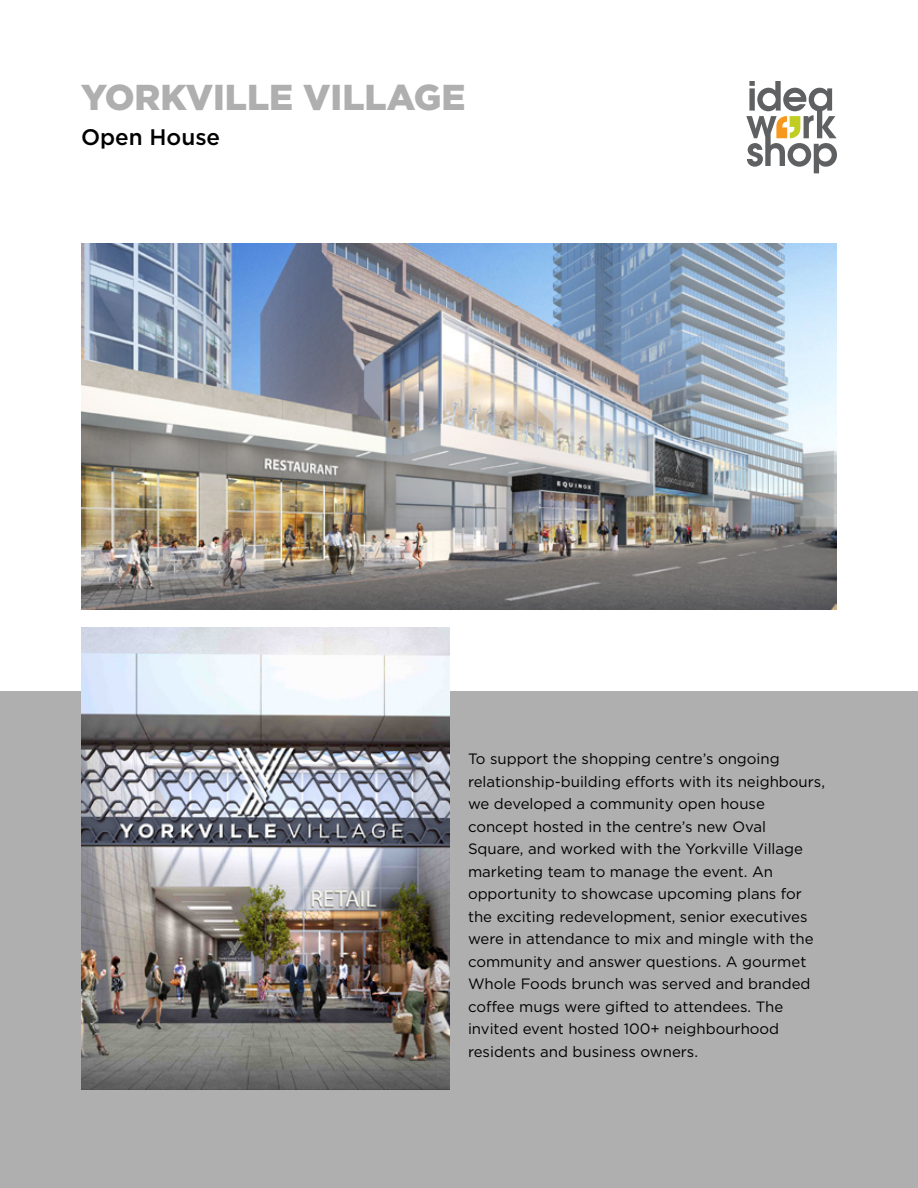
<style>
.page{position:relative;width:918px;height:1188px;background:#fff}
.page>*{position:absolute;margin:0;border:0;box-sizing:border-box;transform-origin:0 0}
.t1{font:900 36px "Gotham";color:#afafb0}
.t2{font:500 22.5px "Gotham";color:#000}
.t3{font:15px/22.5px "Gotham";color:#000}
</style>
<div class="page">
<svg style="left:746px;top:81px;width:91px;height:92px"></svg>
<div style="left:0;top:691px;width:918px;height:497px;background:#afafb0"></div>
<img style="left:81px;top:627px;width:369px;height:462px">
<img style="left:81px;top:243px;width:756px;height:366px">
<h1 class="t1" style="left:81px;top:72px;width:386px">YORKVILLE VILLAGE</h1>
<h2 class="t2" style="left:81px;top:122px;width:141px">Open House</h2>
<p class="t3" style="left:468px;top:747px;width:359px">To support the shopping centre’s ongoing relationship-building efforts with its neighbours, we developed a community open house concept hosted in the centre’s new Oval Square, and worked with the Yorkville Village marketing team to manage the event. An opportunity to showcase upcoming plans for the exciting redevelopment, senior executives were in attendance to mix and mingle with the community and answer questions. A gourmet Whole Foods brunch was served and branded coffee mugs were gifted to attendees. The invited event hosted 100+ neighbourhood residents and business owners.</p>
</div>
